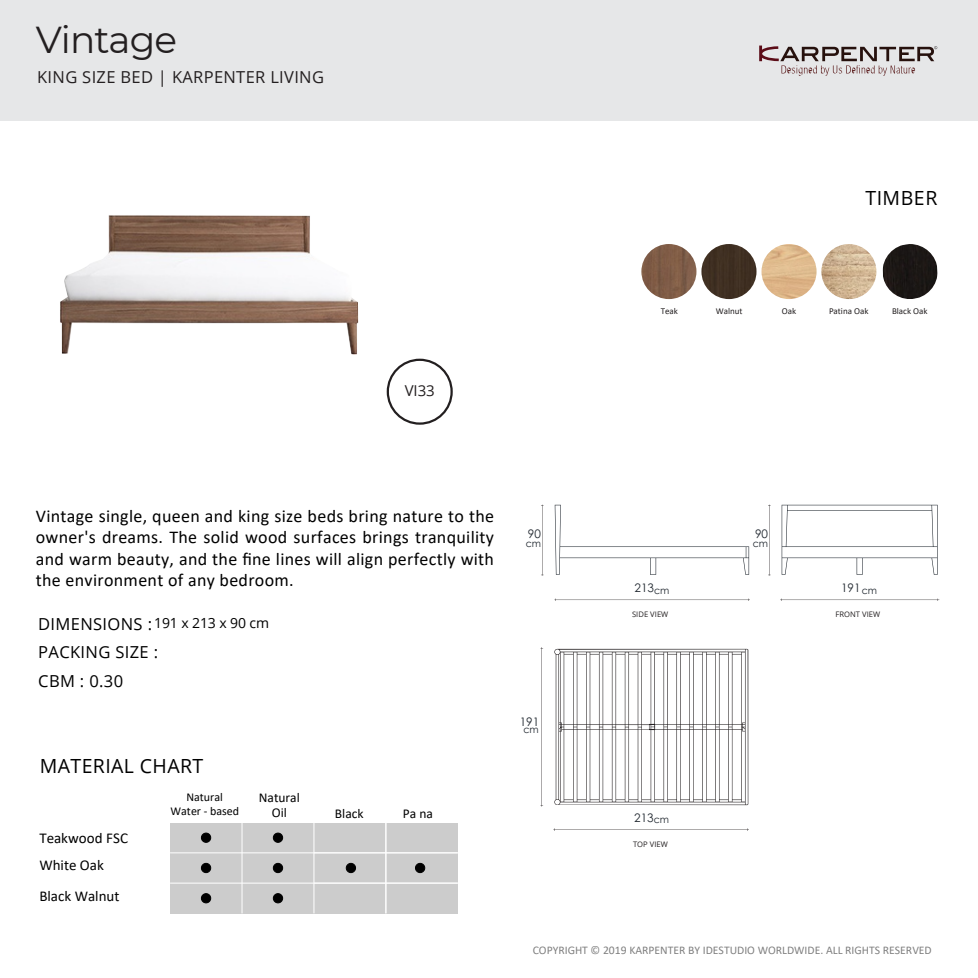
<style>
.page{position:relative;width:978px;height:978px;background:#fff}
.page>*{position:absolute;margin:0;border:0;box-sizing:border-box;transform-origin:0 0}
.t1{font:37.35px "Montserrat";letter-spacing:-.025em;color:#231f20}
.t2{font:19.5px "Open Sans";letter-spacing:.02em;color:#000}
.t3{font:18px/21.3px "Calibri";letter-spacing:.015em;color:#000;text-align:justify}
.t4{font:16.5px/28.2px "Open Sans";letter-spacing:.02em;color:#000}
.t5{font:16.5px "Open Sans";letter-spacing:.02em;color:#231f20}
.t6{font:15px/27px "Calibri";color:#000}
.t7{font:15px "Open Sans";color:#231f20}
.t8{font:13.95px "Open Sans";letter-spacing:-.005em;color:#000}
.t9{font:13.5px/15.8px "Calibri";color:#000;text-align:center}
.t10{font:12px "Calibri";color:#000}
.t11{font:11.7px "Calibri";color:#808080}
.t12{font:11.7px "Century Gothic";color:#212830}
.t13{font:9.75px "Century Gothic";color:#212830}
.t14{font:9px "Calibri";color:#231f20}
.t15{font:7.65px "Open Sans";letter-spacing:.005em;color:#231f20}
</style>
<div class="page">
<svg style="left:387px;top:359px;width:66px;height:66px"></svg>
<svg style="left:553px;top:828px;width:196px;height:3px"></svg>
<svg style="left:554px;top:649px;width:194px;height:156px"></svg>
<svg style="left:540px;top:647px;width:3px;height:159px"></svg>
<svg style="left:554px;top:598px;width:196px;height:3px"></svg>
<svg style="left:555px;top:505px;width:194px;height:70px"></svg>
<svg style="left:541px;top:504px;width:2px;height:71px"></svg>
<svg style="left:780px;top:598px;width:159px;height:3px"></svg>
<svg style="left:781px;top:505px;width:156px;height:70px"></svg>
<svg style="left:768px;top:504px;width:2px;height:71px"></svg>
<img style="left:60px;top:215px;width:298px;height:140px">
<div style="left:170px;top:822px;width:288px;height:91px;background:#ccc"></div>
<hr style="left:242px;top:822px;width:1px;height:91px;background:#fff">
<hr style="left:313px;top:822px;width:1px;height:91px;background:#fff">
<hr style="left:170px;top:882px;width:288px;height:1px;background:#fff">
<hr style="left:170px;top:852px;width:288px;height:1px;background:#fff">
<div style="left:201px;top:833px;width:10px;height:9px;background:#000;border-radius:50%"></div>
<div style="left:201px;top:832px;width:10px;height:10px;border:1px solid #000;border-radius:50%"></div>
<div style="left:201px;top:863px;width:10px;height:9px;background:#000;border-radius:50%"></div>
<div style="left:201px;top:863px;width:10px;height:10px;border:1px solid #000;border-radius:50%"></div>
<div style="left:273px;top:833px;width:10px;height:9px;background:#000;border-radius:50%"></div>
<div style="left:273px;top:832px;width:10px;height:10px;border:1px solid #000;border-radius:50%"></div>
<div style="left:273px;top:863px;width:10px;height:9px;background:#000;border-radius:50%"></div>
<div style="left:273px;top:863px;width:10px;height:10px;border:1px solid #000;border-radius:50%"></div>
<hr style="left:385px;top:822px;width:1px;height:91px;background:#fff">
<div style="left:201px;top:893px;width:10px;height:10px;background:#000;border-radius:50%"></div>
<div style="left:201px;top:893px;width:10px;height:10px;border:1px solid #000;border-radius:50%"></div>
<div style="left:273px;top:893px;width:10px;height:10px;background:#000;border-radius:50%"></div>
<div style="left:273px;top:893px;width:10px;height:10px;border:1px solid #000;border-radius:50%"></div>
<div style="left:346px;top:863px;width:9px;height:9px;background:#000;border-radius:50%"></div>
<div style="left:346px;top:863px;width:10px;height:10px;border:1px solid #000;border-radius:50%"></div>
<div style="left:415px;top:863px;width:10px;height:9px;background:#000;border-radius:50%"></div>
<div style="left:415px;top:863px;width:10px;height:10px;border:1px solid #000;border-radius:50%"></div>
<div style="left:0;top:0;width:978px;height:120px;background:#e6e7e8"></div>
<svg style="left:759px;top:46px;width:178px;height:30px"></svg>
<img style="left:882px;top:244px;width:56px;height:55px">
<img style="left:641px;top:244px;width:55px;height:55px;border-radius:50%">
<img style="left:821px;top:244px;width:55px;height:55px;border-radius:50%">
<div style="left:701px;top:244px;width:55px;height:55px;background:#3f2f22;border-radius:50%"></div>
<img style="left:761px;top:244px;width:55px;height:55px;border-radius:50%">
<p class="t1" style="left:36px;top:16px;width:143px">Vintage</p>
<p class="t5" style="left:37px;top:66px;width:288px">KING SIZE BED | KARPENTER LIVING</p>
<p class="t7" style="left:405px;top:380px;width:31px">VI33</p>
<p class="t2" style="left:865px;top:185px;width:74px">TIMBER</p>
<p class="t14" style="left:660px;top:307px;width:19px">Teak</p>
<p class="t14" style="left:715px;top:307px;width:28px">Walnut</p>
<p class="t14" style="left:781px;top:307px;width:16px">Oak</p>
<p class="t14" style="left:829px;top:307px;width:41px">Patina Oak</p>
<p class="t14" style="left:892px;top:307px;width:37px">Black Oak</p>
<p class="t3" style="left:36px;top:507px;width:460px">Vintage single, queen and king size beds bring nature to the owner's dreams. The solid wood surfaces brings tranquility and warm beauty, and the fine lines will align perfectly with the environment of any bedroom.</p>
<p class="t4" style="left:38px;top:610px;width:121px">DIMENSIONS :<br>PACKING SIZE :<br>CBM : 0.30</p>
<p class="t8" style="left:154px;top:613px;width:116px">191 x 213 x 90 cm</p>
<p class="t2" style="left:40px;top:752px;width:165px">MATERIAL CHART</p>
<p class="t6" style="left:39px;top:825px;width:90px">Teakwood FSC<br>White Oak</p>
<p class="t6" style="left:39px;top:884px;width:82px">Black Walnut</p>
<p class="t10" style="left:186px;top:791px;width:38px">Natural</p>
<p class="t10" style="left:171px;top:806px;width:70px">Water - based</p>
<p class="t9" style="left:259px;top:790px;width:43px">Natural<br>Oil</p>
<p class="t9" style="left:335px;top:807px;width:30px">Black</p>
<p class="t9" style="left:403px;top:807px;width:32px">Pa na</p>
<p class="t12" style="left:528px;top:525px;width:14px">90</p>
<p class="t13" style="left:526px;top:535px;width:17px">cm</p>
<p class="t12" style="left:519px;top:712px;width:21px">191</p>
<p class="t13" style="left:523px;top:722px;width:17px">cm</p>
<p class="t12" style="left:755px;top:525px;width:14px">90</p>
<p class="t12" style="left:634px;top:579px;width:21px">213</p>
<p class="t13" style="left:654px;top:582px;width:17px">cm</p>
<p class="t13" style="left:753px;top:535px;width:17px">cm</p>
<p class="t12" style="left:841px;top:579px;width:21px">191</p>
<p class="t13" style="left:861px;top:582px;width:17px">cm</p>
<p class="t15" style="left:632px;top:608px;width:38px">SIDE VIEW</p>
<p class="t15" style="left:835px;top:608px;width:46px">FRONT VIEW</p>
<p class="t12" style="left:634px;top:809px;width:21px">213</p>
<p class="t13" style="left:654px;top:812px;width:17px">cm</p>
<p class="t15" style="left:633px;top:838px;width:36px">TOP VIEW</p>
<p class="t11" style="left:533px;top:945px;width:400px">COPYRIGHT © 2019 KARPENTER BY IDESTUDIO WORLDWIDE. ALL RIGHTS RESERVED</p>
</div>
